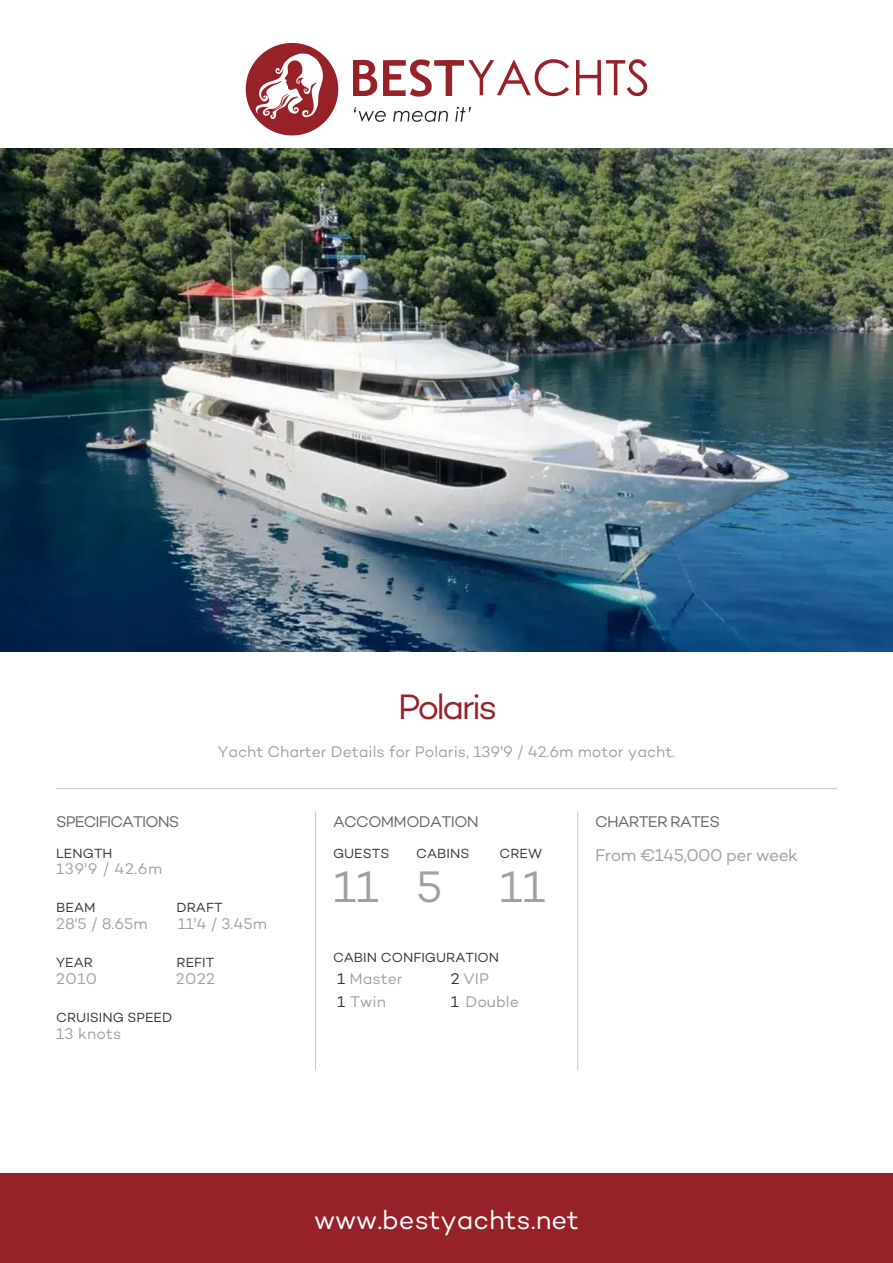
<style>
.page{position:relative;width:893px;height:1263px;background:#fff}
.page>*{position:absolute;margin:0;border:0;box-sizing:border-box;transform-origin:0 0}
.t1{font:45px "Campton";color:#a0a0a0}
.t2{font:36px "Campton";letter-spacing:-.08em;color:#972129}
.t3{font:27px "Campton";color:#fff}
.t4{font:17.4px "Campton";letter-spacing:-.03em;color:#a0a0a0}
.t5{font:15.75px "Campton";color:#a0a0a0}
.t6{font:15.75px "Campton";letter-spacing:-.05em;color:#666}
.t7{font:13.5px "Campton";color:#333}
.s1{color:#333}
</style>
<div class="page">
<div style="left:246px;top:43px;width:92px;height:92px;background:#972129;border-radius:50%"></div>
<svg style="left:255px;top:53px;width:68px;height:66px"></svg>
<svg style="left:576px;top:59px;width:71px;height:37px"></svg>
<svg style="left:353px;top:60px;width:24px;height:36px"></svg>
<svg style="left:383px;top:59px;width:186px;height:38px"></svg>
<svg style="left:354px;top:107px;width:32px;height:15px"></svg>
<svg style="left:393px;top:111px;width:55px;height:11px"></svg>
<svg style="left:455px;top:107px;width:16px;height:15px"></svg>
<div style="left:0;top:1173px;width:893px;height:90px;background:#972129"></div>
<svg style="left:56px;top:788px;width:781px;height:1px"></svg>
<svg style="left:315px;top:812px;width:1px;height:258px"></svg>
<svg style="left:577px;top:812px;width:1px;height:258px"></svg>
<img style="left:0;top:149px;width:893px;height:502px">
<h2 class="t2" style="left:398px;top:684px;width:101px">Polaris</h2>
<p class="t5" style="left:218px;top:742px;width:459px">Yacht Charter Details for Polaris, 139'9 / 42.6m motor yacht.</p>
<p class="t6" style="left:56px;top:811px;width:125px">SPECIFICATIONS</p>
<p class="t7" style="left:56px;top:845px;width:58px;rotate:-1deg">LENGTH</p>
<p class="t5" style="left:56px;top:859px;width:108px">139'9 / 42.6m</p>
<p class="t7" style="left:56px;top:899px;width:41px">BEAM</p>
<p class="t7" style="left:177px;top:899px;width:48px">DRAFT</p>
<p class="t5" style="left:56px;top:914px;width:93px">28'5 / 8.65m</p>
<p class="t5" style="left:178px;top:914px;width:91px">11'4 / 3.45m</p>
<p class="t7" style="left:56px;top:954px;width:38px">YEAR</p>
<p class="t7" style="left:177px;top:954px;width:39px">REFIT</p>
<p class="t5" style="left:56px;top:969px;width:42px">2010</p>
<p class="t5" style="left:176px;top:969px;width:41px">2022</p>
<p class="t7" style="left:56px;top:1009px;width:118px">CRUISING SPEED</p>
<p class="t5" style="left:56px;top:1024px;width:67px">13 knots</p>
<p class="t6" style="left:333px;top:811px;width:147px">ACCOMMODATION</p>
<p class="t7" style="left:333px;top:844px;width:58px">GUESTS</p>
<p class="t7" style="left:416px;top:844px;width:55px">CABINS</p>
<p class="t7" style="left:500px;top:844px;width:44px">CREW</p>
<h1 class="t1" style="left:333px;top:859px;width:111px">11 5</h1>
<h1 class="t1" style="left:500px;top:859px;width:47px">11</h1>
<p class="t7" style="left:333px;top:949px;width:168px">CABIN CONFIGURATION</p>
<p class="t5" style="left:337px;top:969px;width:67px"><span class="s1">1</span> Master</p>
<p class="t5" style="left:451px;top:969px;width:40px"><span class="s1">2</span> VIP</p>
<p class="t5" style="left:337px;top:992px;width:50px"><span class="s1">1</span> Twin</p>
<p class="t5" style="left:451px;top:992px;width:70px"><span class="s1">1</span> Double</p>
<p class="t6" style="left:595px;top:811px;width:126px">CHARTER RATES</p>
<p class="t4" style="left:595px;top:844px;width:204px">From €145,000 per week</p>
<h3 class="t3" style="left:314px;top:1203px;width:266px">www.bestyachts.net</h3>
</div>
